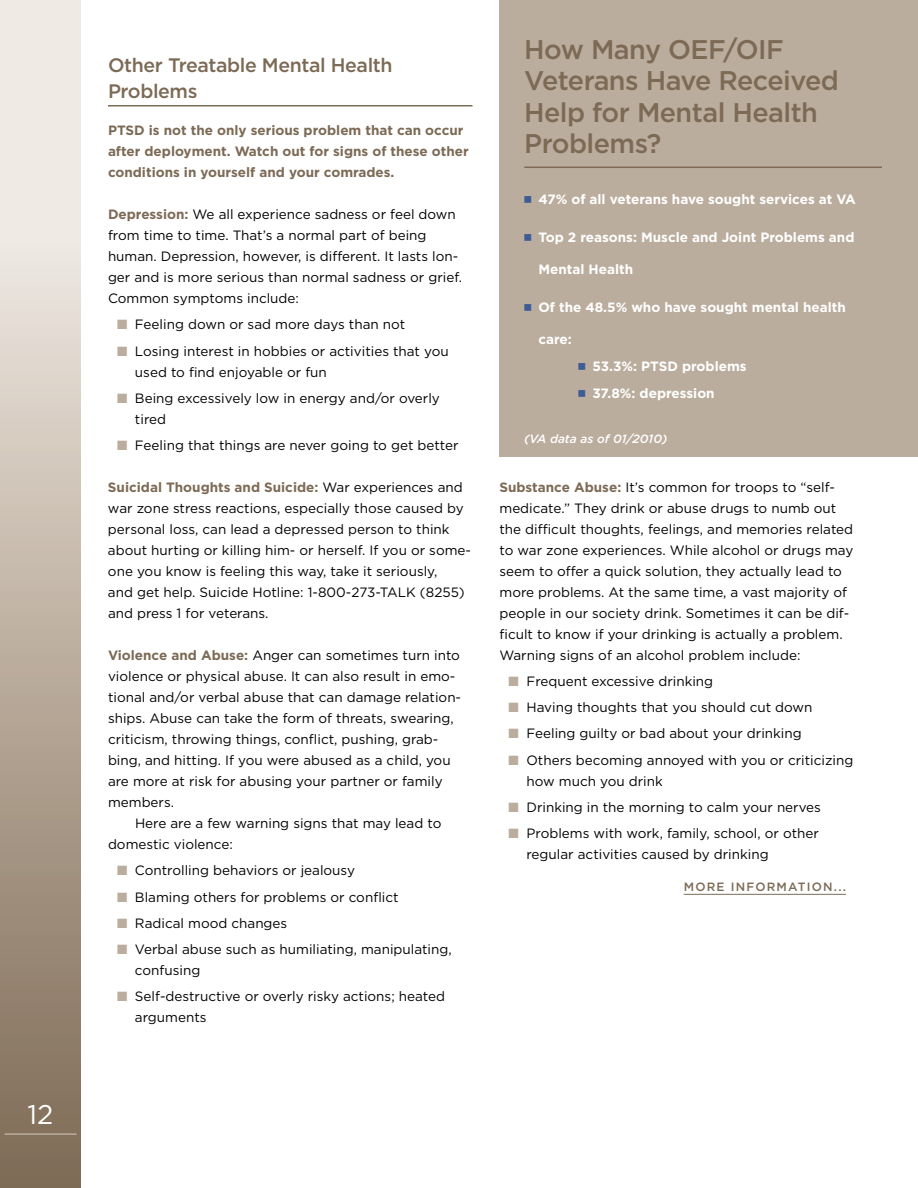
<style>
.page{position:relative;width:918px;height:1188px;background:#fff}
.page>*{position:absolute;margin:0;border:0;box-sizing:border-box;transform-origin:0 0}
._03_Hed{font:500 27px/31.5px "Gotham";letter-spacing:-.02em;color:#7c6a55}
.t1{font:27px "Gotham";color:#fff}
._03_Hed-2{font:500 19.5px/25.5px "Gotham";letter-spacing:-.02em;color:#7c6a55}
._01-Text_no_indent{font:13.5px/21px "Gotham";color:#000}
._01a_Text-Bullets{font:13.5px/21px "Gotham";color:#000}
._05_Sidebar{font:700 13.5px "Gotham";color:#fff}
._01-Text_no_indent-2{font:700 13.5px/21px "Gotham";color:#7c6a55}
._01-Text{font:13.5px/21px "Gotham";color:#000}
._05_Sidebar-2{font:italic 500 12px "Gotham";color:#fff}
._07_More_Info{font:500 12px "Gotham";letter-spacing:.1em;color:#7c6a55}
.s1{font-weight:700;color:#7c6a55}
.s2{color:#bbad9d}
.s3{font-family:"Universal Newswith Comm Pi";font-weight:400;color:#3d5c95}
</style>
<div class="page">
<hr style="left:108px;top:105px;width:364px;height:1px;background:#7c6a55">
<hr style="left:684px;top:894px;width:162px;height:1px;background:#7c6a55">
<div style="left:500px;top:0;width:418px;height:457px;background:#bbad9d"></div>
<hr style="left:524px;top:167px;width:358px;height:1px;background:#7c6a55">
<svg style="left:0;top:0;width:81px;height:1188px"></svg>
<hr style="left:4px;top:1133px;width:72px;height:2px;background:#bbad9d">
<h1 class="t1" style="left:28px;top:1100px;width:27px">12</h1>
<p class="_03_Hed-2" style="left:108px;top:52px;width:286px">Other Treatable Mental Health<br>Problems</p>
<p class="_01-Text_no_indent-2" style="left:108px;top:119px;width:362px">PTSD is not the only serious problem that can occur after deployment. Watch out for signs of these other conditions in yourself and your comrades.</p>
<p class="_01-Text_no_indent" style="left:108px;top:203px;width:356px"><span class="s1">Depression:</span> We all experience sadness or feel down from time to time. That’s a normal part of being human. Depression, however, is different. It lasts lon&shy;ger and is more serious than normal sadness or grief.<br>Common symptoms include:</p>
<p class="_01a_Text-Bullets" style="left:117px;top:314px;width:290px"><span class="s2">■</span> Feeling down or sad more days than not</p>
<p class="_01a_Text-Bullets" style="left:135px;top:340px;width:315px;text-indent:-18px"><span class="s2">■</span> Losing interest in hobbies or activities that you used to find enjoyable or fun</p>
<p class="_01a_Text-Bullets" style="left:135px;top:387px;width:306px;text-indent:-18px"><span class="s2">■</span> Being excessively low in energy and/or overly tired</p>
<p class="_01a_Text-Bullets" style="left:117px;top:434px;width:343px"><span class="s2">■</span> Feeling that things are never going to get better</p>
<p class="_01-Text_no_indent" style="left:108px;top:476px;width:365px"><span class="s1">Suicidal Thoughts and Suicide:</span> War experiences and war zone stress reactions, especially those caused by personal loss, can lead a depressed person to think about hurting or killing him- or herself. If you or some&shy;one you know is feeling this way, take it seriously,<br>and get help. Suicide Hotline: 1-800-273-TALK (8255) and press 1 for veterans.</p>
<p class="_01-Text_no_indent" style="left:108px;top:644px;width:355px"><span class="s1">Violence and Abuse:</span> Anger can sometimes turn into violence or physical abuse. It can also result in emo&shy;tional and/or verbal abuse that can damage relation&shy;ships. Abuse can take the form of threats, swearing, criticism, throwing things, conflict, pushing, grab&shy;bing, and hitting. If you were abused as a child, you are more at risk for abusing your partner or family members.</p>
<p class="_01-Text" style="left:108px;top:813px;width:335px;text-indent:27px">Here are a few warning signs that may lead to domestic violence:</p>
<p class="_01a_Text-Bullets" style="left:117px;top:860px;width:240px"><span class="s2">■</span> Controlling behaviors or jealousy</p>
<p class="_01a_Text-Bullets" style="left:117px;top:886px;width:283px"><span class="s2">■</span> Blaming others for problems or conflict</p>
<p class="_01a_Text-Bullets" style="left:117px;top:912px;width:172px"><span class="s2">■</span> Radical mood changes</p>
<p class="_01a_Text-Bullets" style="left:135px;top:938px;width:318px;text-indent:-18px"><span class="s2">■</span> Verbal abuse such as humiliating, manipulating, confusing</p>
<p class="_01a_Text-Bullets" style="left:135px;top:986px;width:312px;text-indent:-18px"><span class="s2">■</span> Self-destructive or overly risky actions; heated arguments</p>
<p class="_03_Hed" style="left:524px;top:33px;width:316px">How Many OEF/OIF<br>Veterans Have Received<br>Help for Mental Health<br>Problems?</p>
<p class="_05_Sidebar" style="left:524px;top:191px;width:333px"><span class="s3">n</span> 47% of all veterans have sought services at VA</p>
<p class="_05_Sidebar" style="left:524px;top:230px;width:332px"><span class="s3">n</span> Top 2 reasons: Muscle and Joint Problems and</p>
<p class="_05_Sidebar" style="left:539px;top:261px;width:96px">Mental Health</p>
<p class="_05_Sidebar" style="left:524px;top:299px;width:323px"><span class="s3">n</span> Of the 48.5% who have sought mental health</p>
<p class="_05_Sidebar" style="left:539px;top:331px;width:35px">care:</p>
<p class="_05_Sidebar" style="left:578px;top:358px;width:170px"><span class="s3">n</span> 53.3%: PTSD problems</p>
<p class="_05_Sidebar" style="left:578px;top:385px;width:138px"><span class="s3">n</span> 37.8%: depression</p>
<p class="_05_Sidebar-2" style="left:524px;top:431px;width:145px">(VA data as of 01/2010)</p>
<p class="_01-Text_no_indent" style="left:500px;top:476px;width:356px"><span class="s1">Substance Abuse:</span> It’s common for troops to “self&shy;medicate.” They drink or abuse drugs to numb out the difficult thoughts, feelings, and memories related to war zone experiences. While alcohol or drugs may seem to offer a quick solution, they actually lead to more problems. At the same time, a vast majority of people in our society drink. Sometimes it can be dif&shy;ficult to know if your drinking is actually a problem.<br>Warning signs of an alcohol problem include:</p>
<p class="_01a_Text-Bullets" style="left:508px;top:670px;width:206px"><span class="s2">■</span> Frequent excessive drinking</p>
<p class="_01a_Text-Bullets" style="left:508px;top:697px;width:306px"><span class="s2">■</span> Having thoughts that you should cut down</p>
<p class="_01a_Text-Bullets" style="left:508px;top:723px;width:295px"><span class="s2">■</span> Feeling guilty or bad about your drinking</p>
<p class="_01a_Text-Bullets" style="left:526px;top:749px;width:328px;text-indent:-18px"><span class="s2">■</span> Others becoming annoyed with you or criticizing how much you drink</p>
<p class="_01a_Text-Bullets" style="left:508px;top:796px;width:314px"><span class="s2">■</span> Drinking in the morning to calm your nerves</p>
<p class="_01a_Text-Bullets" style="left:526px;top:823px;width:294px;text-indent:-18px"><span class="s2">■</span> Problems with work, family, school, or other regular activities caused by drinking</p>
<p class="_07_More_Info" style="left:684px;top:880px;width:164px">MORE INFORMATION...</p>
</div>
